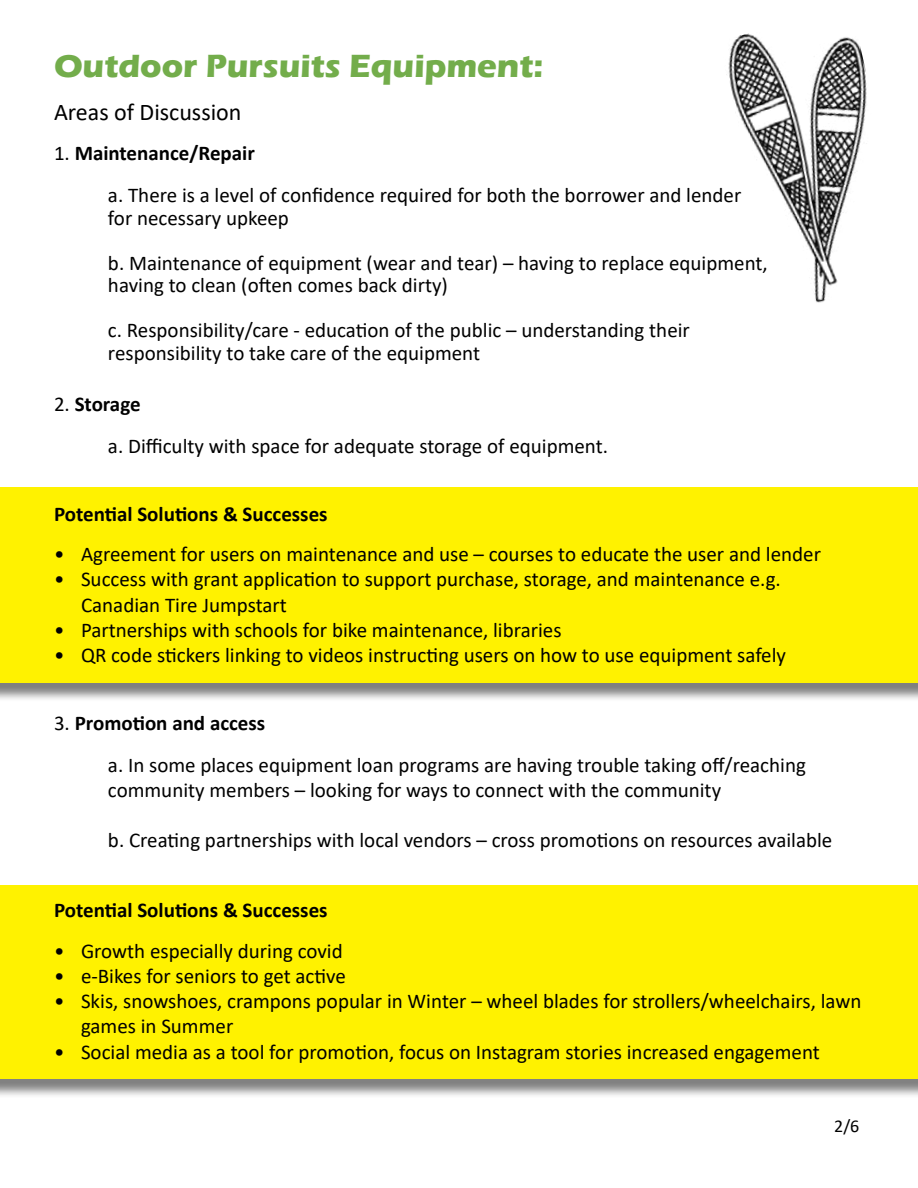
<style>
.page{position:relative;width:918px;height:1188px;background:#fff}
.page>*{position:absolute;margin:0;border:0;box-sizing:border-box;transform-origin:0 0}
.t1{font:700 33.15px "Eras ITC";color:#73ad4b}
.t2{font:24px "Calibri";color:#000}
.t3{font:21px/22.5px "Calibri";color:#000}
.t4{font:700 21px "Calibri";color:#000}
.t5{font:18px "Calibri";color:#000}
.s1{font-weight:400}
.s2{font-weight:700}
</style>
<div class="page">
<div style="left:0;top:489px;width:918px;height:213px;background:#000;opacity:.5"></div>
<div style="left:0;top:488px;width:918px;height:195px;background:#fff200"></div>
<div style="left:0;top:887px;width:918px;height:212px;background:#000;opacity:.5"></div>
<div style="left:0;top:885px;width:918px;height:194px;background:#fff200"></div>
<img style="left:726px;top:33px;width:141px;height:270px">
<h1 class="t1" style="left:54px;top:47px;width:491px">Outdoor Pursuits Equipment:</h1>
<p class="t2" style="left:54px;top:96px;width:189px">Areas of Discussion</p>
<p class="t4" style="left:54px;top:138px;width:202px"><span class="s1">1.</span> Maintenance/Repair</p>
<p class="t3" style="left:108px;top:183px;width:635px">a. There is a level of confidence required for both the borrower and lender for necessary upkeep</p>
<p class="t3" style="left:108px;top:251px;width:661px">b. Maintenance of equipment (wear and tear) – having to replace equipment, having to clean (often comes back dirty)</p>
<p class="t3" style="left:108px;top:318px;width:583px">c. Responsibility/care - education of the public – understanding their responsibility to take care of the equipment</p>
<p class="t4" style="left:54px;top:389px;width:88px"><span class="s1">2.</span> Storage</p>
<p class="t3" style="left:108px;top:434px;width:502px">a. Difficulty with space for adequate storage of equipment.</p>
<p class="t4" style="left:54px;top:499px;width:275px">Potential Solutions &amp; Successes</p>
<p class="t3" style="left:54px;top:542px;width:769px">• Agreement for users on maintenance and use – courses to educate the user and lender</p>
<p class="t3" style="left:81px;top:566px;width:701px;line-height:25.2px;text-indent:-27px">• Success with grant application to support purchase, storage, and maintenance e.g.<br>Canadian Tire Jumpstart</p>
<p class="t3" style="left:54px;top:618px;width:509px">• Partnerships with schools for bike maintenance, libraries</p>
<p class="t3" style="left:54px;top:643px;width:734px">• QR code stickers linking to videos instructing users on how to use equipment safely</p>
<p class="t3" style="left:108px;top:701px;width:699px;line-height:42px;text-indent:-54px">3. <span class="s2">Promotion and access<br></span>a. In some places equipment loan programs are having trouble taking off/reaching</p>
<p class="t3" style="left:108px;top:778px;width:615px">community members – looking for ways to connect with the community</p>
<p class="t3" style="left:108px;top:828px;width:726px">b. Creating partnerships with local vendors – cross promotions on resources available</p>
<p class="t4" style="left:54px;top:895px;width:275px">Potential Solutions &amp; Successes</p>
<p class="t3" style="left:54px;top:939px;width:290px">• Growth especially during covid</p>
<p class="t3" style="left:54px;top:964px;width:293px">• e-Bikes for seniors to get active</p>
<p class="t3" style="left:81px;top:988px;width:782px;line-height:25.2px;text-indent:-27px">• Skis, snowshoes, crampons popular in Winter – wheel blades for strollers/wheelchairs, lawn games in Summer</p>
<p class="t3" style="left:54px;top:1040px;width:767px">• Social media as a tool for promotion, focus on Instagram stories increased engagement</p>
<p class="t5" style="left:834px;top:1114px;width:27px">2/6</p>
</div>
